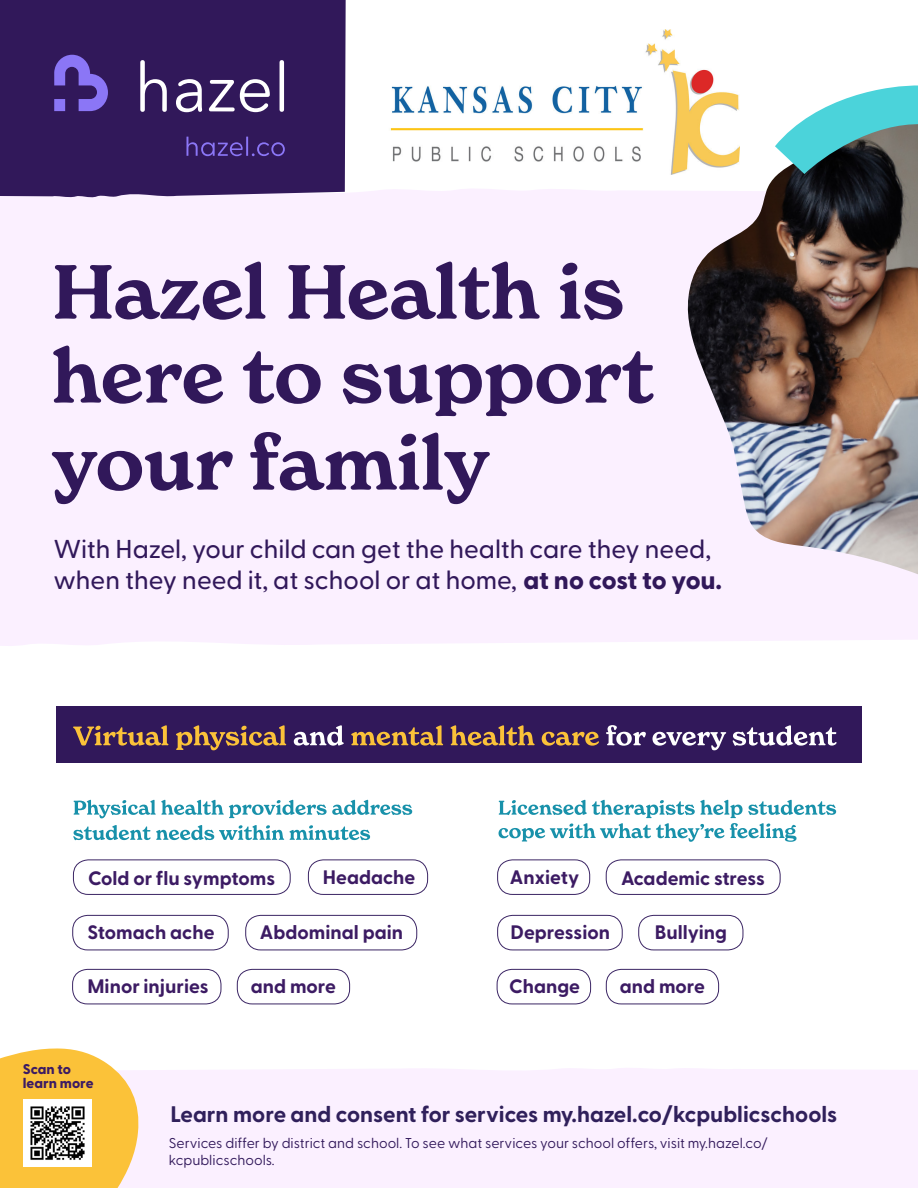
<style>
.page{position:relative;width:918px;height:1188px;background:#fff}
.page>*{position:absolute;margin:0;border:0;box-sizing:border-box;transform-origin:0 0}
.t1{font:500 25.8px/31px "Greycliff CF";color:#31185a}
.t2{font:700 22.5px "Greycliff CF";color:#30205b}
.t3{font:700 19.5px "Greycliff CF";color:#3c1b63}
.t4{font:14.25px/17.1px "Greycliff CF";color:#31185a}
.t5{font:800 14.25px/14.2px "Greycliff CF";color:#3c1b63}
.s1{font-weight:800}
</style>
<div class="page">
<div style="left:0;top:189px;width:918px;height:457px;background:#fbf0ff"></div>
<img style="left:686px;top:146px;width:232px;height:428px">
<svg style="left:775px;top:85px;width:143px;height:89px"></svg>
<div style="left:56px;top:706px;width:805px;height:57px;background:#31185a"></div>
<div style="left:73px;top:860px;width:218px;height:35px;border:1px solid #3b2564;border-radius:15px"></div>
<div style="left:308px;top:860px;width:120px;height:35px;border:1px solid #3b2564;border-radius:15px"></div>
<div style="left:72px;top:915px;width:157px;height:35px;border:1px solid #3b2564;border-radius:15px"></div>
<div style="left:245px;top:915px;width:172px;height:35px;border:1px solid #3b2564;border-radius:15px"></div>
<div style="left:72px;top:969px;width:149px;height:35px;border:1px solid #3b2564;border-radius:15px"></div>
<div style="left:237px;top:969px;width:113px;height:35px;border:1px solid #3b2564;border-radius:15px"></div>
<div style="left:606px;top:860px;width:175px;height:35px;border:1px solid #3b2564;border-radius:15px"></div>
<div style="left:497px;top:860px;width:93px;height:35px;border:1px solid #3b2564;border-radius:15px"></div>
<div style="left:497px;top:915px;width:126px;height:35px;border:1px solid #3b2564;border-radius:15px"></div>
<div style="left:638px;top:915px;width:105px;height:35px;border:1px solid #3b2564;border-radius:15px"></div>
<div style="left:497px;top:969px;width:94px;height:35px;border:1px solid #3b2564;border-radius:15px"></div>
<div style="left:606px;top:969px;width:113px;height:35px;border:1px solid #3b2564;border-radius:15px"></div>
<div style="left:141px;top:1068px;width:777px;height:120px;background:#fbf0ff"></div>
<svg style="left:0;top:1048px;width:141px;height:140px"></svg>
<div style="left:0;top:0;width:346px;height:198px;background:#31185a"></div>
<svg style="left:52px;top:432px;width:438px;height:72px"></svg>
<svg style="left:53px;top:346px;width:601px;height:70px"></svg>
<svg style="left:55px;top:262px;width:568px;height:58px"></svg>
<svg style="left:606px;top:725px;width:231px;height:25px"></svg>
<svg style="left:351px;top:725px;width:248px;height:21px"></svg>
<svg style="left:294px;top:725px;width:50px;height:21px"></svg>
<svg style="left:73px;top:725px;width:213px;height:25px"></svg>
<svg style="left:73px;top:825px;width:297px;height:15px"></svg>
<svg style="left:74px;top:800px;width:338px;height:18px"></svg>
<svg style="left:499px;top:800px;width:337px;height:42px"></svg>
<img style="left:24px;top:1099px;width:67px;height:68px">
<img style="left:390px;top:29px;width:349px;height:146px">
<svg style="left:54px;top:55px;width:54px;height:56px;background:#5b44a4"></svg>
<svg style="left:140px;top:60px;width:144px;height:52px"></svg>
<svg style="left:187px;top:137px;width:98px;height:19px;background:#452d7e"></svg>
<p class="t1" style="left:53px;top:531px;width:670px">With Hazel, your child can get the health care they need, when they need it, at school or at home, <span class="s1">at no cost to you.</span></p>
<p class="t3" style="left:88px;top:863px;width:189px">Cold or flu symptoms</p>
<p class="t3" style="left:323px;top:862px;width:94px">Headache</p>
<p class="t3" style="left:87px;top:918px;width:129px">Stomach ache</p>
<p class="t3" style="left:260px;top:918px;width:145px">Abdominal pain</p>
<p class="t3" style="left:87px;top:972px;width:123px">Minor injuries</p>
<p class="t3" style="left:251px;top:972px;width:87px">and more</p>
<p class="t5" style="left:23px;top:1061px;width:72px">Scan to learn more</p>
<p class="t3" style="left:510px;top:862px;width:71px">Anxiety</p>
<p class="t3" style="left:621px;top:863px;width:145px">Academic stress</p>
<p class="t3" style="left:511px;top:918px;width:101px">Depression</p>
<p class="t3" style="left:655px;top:918px;width:74px">Bullying</p>
<p class="t3" style="left:509px;top:972px;width:73px">Change</p>
<p class="t3" style="left:620px;top:972px;width:87px">and more</p>
<p class="t2" style="left:170px;top:1097px;width:669px">Learn more and consent for services my.hazel.co/kcpublicschools</p>
<p class="t4" style="left:169px;top:1134px;width:600px">Services differ by district and school. To see what services your school offers, visit my.hazel.co/ kcpublicschools.</p>
</div>
